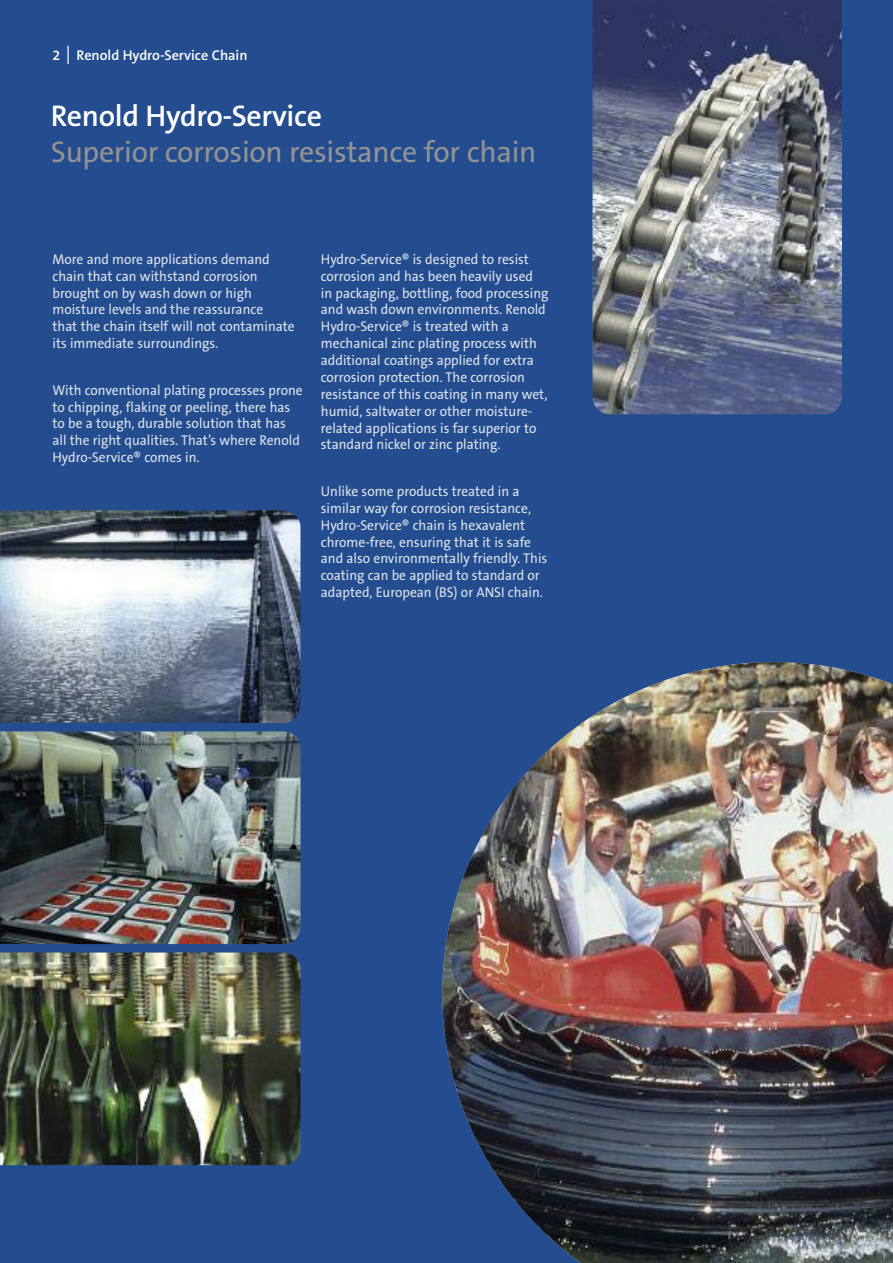
<style>
.page{position:relative;width:893px;height:1263px;background:#244d8f}
.page>*{position:absolute;margin:0;border:0;box-sizing:border-box;transform-origin:0 0}
.t1{font:30px "The Sans B5 Plain";letter-spacing:-.01em;color:#939393}
.t2{font:600 30px "The Sans B6";letter-spacing:-.01em;color:#fff}
.t3{font:14.25px/16.8px "The Sans B5 Plain";color:#dee4ee;scale:.95 1}
.t4{font:600 14.25px "The Sans B6";color:#fff}
.s1{font-size:27px}
</style>
<div class="page">
<img style="left:0;top:510px;width:300px;height:213px">
<img style="left:0;top:731px;width:300px;height:213px">
<img style="left:0;top:952px;width:300px;height:213px">
<img style="left:592px;top:0;width:250px;height:414px">
<img style="left:442px;top:662px;width:451px;height:601px">
<p class="t4" style="left:53px;top:47px;width:197px">2 <span class="s1">I</span> Renold Hydro-Service Chain</p>
<h1 class="t2" style="left:51px;top:100px;width:273px">Renold Hydro-Service</h1>
<h1 class="t1" style="left:51px;top:136px;width:487px">Superior corrosion resistance for chain</h1>
<p class="t3" style="left:53px;top:251px;width:256px">More and more applications demand chain that can withstand corrosion brought on by wash down or high moisture levels and the reassurance<br>that the chain itself will not contaminate its immediate surroundings.</p>
<p class="t3" style="left:53px;top:382px;width:265px">With conventional plating processes prone to chipping, flaking or peeling, there has to be a tough, durable solution that has all the right qualities. That’s where Renold Hydro-Service® comes in.</p>
<p class="t3" style="left:321px;top:251px;width:241px">Hydro-Service® is designed to resist corrosion and has been heavily used<br>in packaging, bottling, food processing and wash down environments. Renold Hydro-Service® is treated with a mechanical zinc plating process with additional coatings applied for extra corrosion protection. The corrosion resistance of this coating in many wet, humid, saltwater or other moisture&shy;related applications is far superior to standard nickel or zinc plating.</p>
<p class="t3" style="left:321px;top:483px;width:240px">Unlike some products treated in a similar way for corrosion resistance, Hydro-Service® chain is hexavalent chrome-free, ensuring that it is safe and also environmentally friendly. This coating can be applied to standard or adapted, European (BS) or ANSI chain.</p>
</div>
